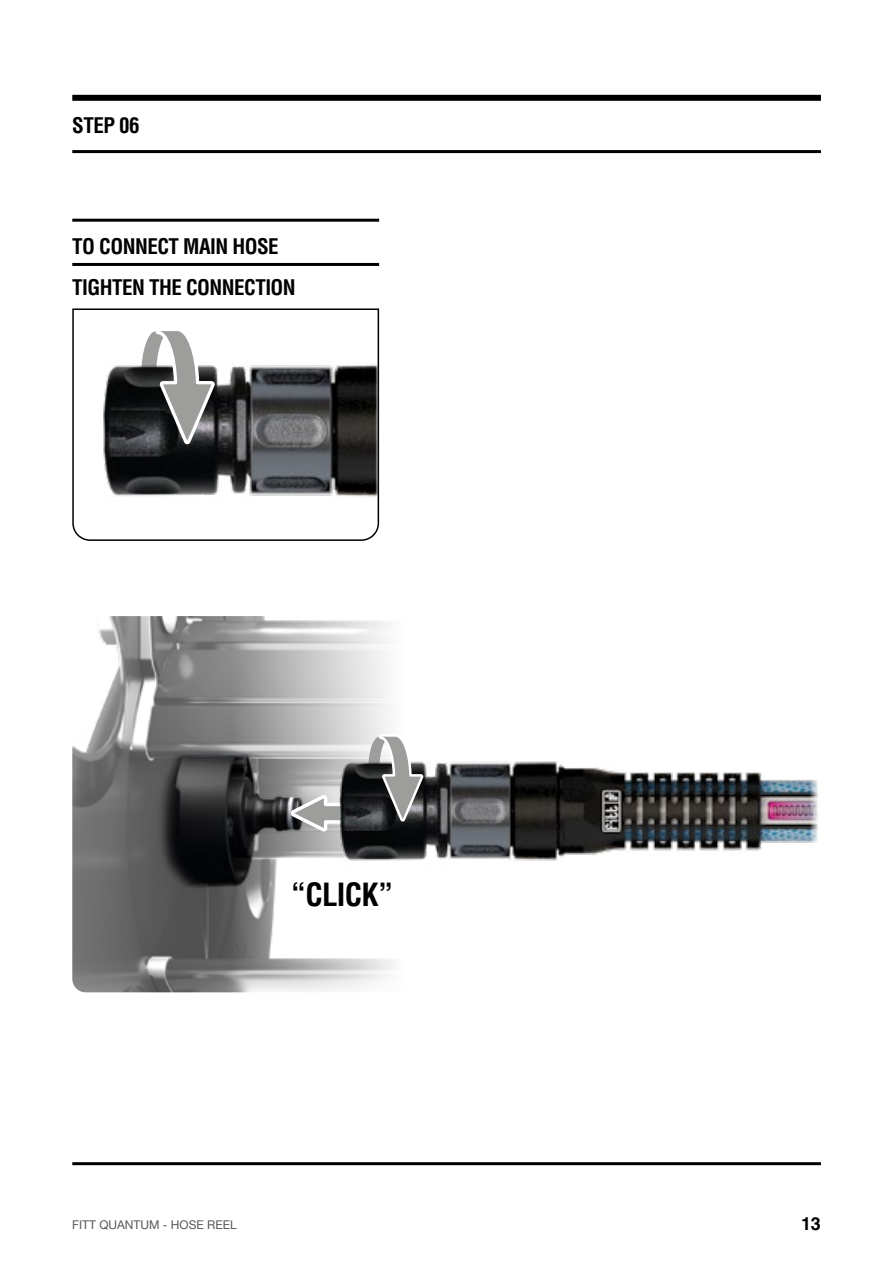
<style>
.page{position:relative;width:893px;height:1263px;background:#fff}
.page>*{position:absolute;margin:0;border:0;box-sizing:border-box;transform-origin:0 0}
.t1{font:700 condensed 31.2px "Helvetica LT Std";letter-spacing:-.025em;color:#000}
.t2{font:700 condensed 21px "Helvetica LT Std";letter-spacing:-.025em;color:#000}
.t3{font:700 18px "Helvetica LT Std";color:#000}
.t4{font:12px "Helvetica Neue";color:#575756}
</style>
<div class="page">
<hr style="left:72px;top:1162px;width:749px;height:3px;background:#000">
<img style="left:72px;top:616px;width:322px;height:376px">
<img style="left:144px;top:719px;width:183px;height:187px">
<svg style="left:288px;top:792px;width:28px;height:42px"></svg>
<img style="left:316px;top:760px;width:127px;height:105px">
<svg style="left:368px;top:733px;width:58px;height:90px"></svg>
<img style="left:443px;top:761px;width:375px;height:100px">
<div style="left:72px;top:95px;width:749px;height:6px;background:#000"></div>
<hr style="left:72px;top:150px;width:749px;height:3px;background:#000">
<hr style="left:72px;top:263px;width:307px;height:3px;background:#000">
<hr style="left:72px;top:219px;width:307px;height:3px;background:#000">
<svg style="left:72px;top:308px;width:308px;height:233px"></svg>
<p class="t2" style="left:72px;top:112px;width:69px">STEP 06</p>
<p class="t2" style="left:72px;top:233px;width:208px">TO CONNECT MAIN HOSE</p>
<p class="t2" style="left:72px;top:274px;width:225px">TIGHTEN THE CONNECTION</p>
<h1 class="t1" style="left:291px;top:875px;width:104px">“CLICK”</h1>
<p class="t4" style="left:72px;top:1216px;width:166px">FITT QUANTUM - HOSE REEL</p>
<p class="t3" style="left:801px;top:1212px;width:21px">13</p>
</div>
